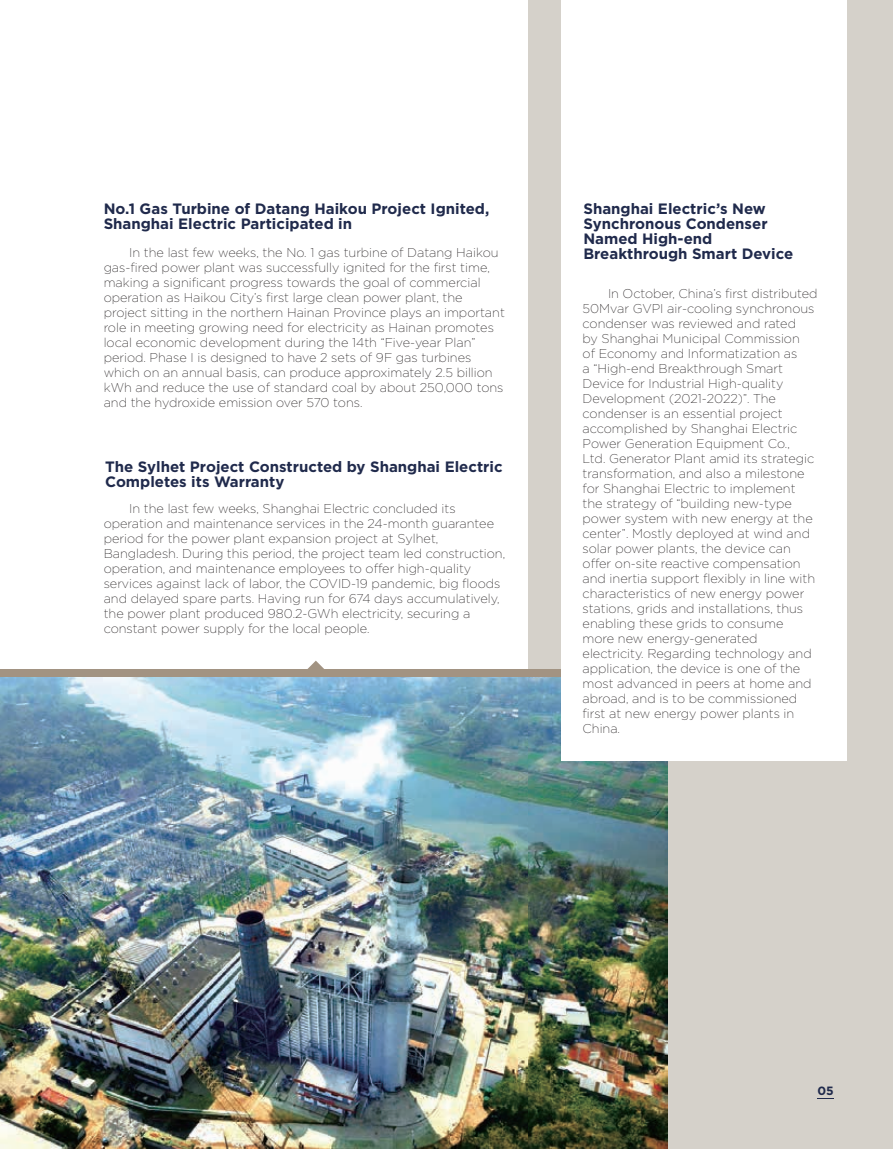
<style>
.page{position:relative;width:893px;height:1149px;background:#fff}
.page>*{position:absolute;margin:0;border:0;box-sizing:border-box;transform-origin:0 0}
.t1{font:700 15px/15px "Gotham";color:#202a4c}
.t2{font:200 12.75px/15px "Gotham";color:#231f20}
.t3{font:700 12px "Gotham";color:#202a4c}
</style>
<div class="page">
<div style="left:0;top:0;width:893px;height:1148px;background:#d5d1ca"></div>
<svg style="left:817px;top:1098px;width:17px;height:1px"></svg>
<div style="left:0;top:0;width:527px;height:1148px;background:#fff"></div>
<div style="left:0;top:669px;width:570px;height:8px;background:#a29382"></div>
<img style="left:0;top:678px;width:668px;height:470px">
<img style="left:0;top:677px;width:570px;height:1px">
<div style="left:561px;top:0;width:285px;height:760px;background:#fff"></div>
<svg style="left:307px;top:660px;width:17px;height:9px"></svg>
<p class="t1" style="left:104px;top:201px;width:387px">No.1 Gas Turbine of Datang Haikou Project Ignited,<br>Shanghai Electric Participated in</p>
<p class="t2" style="left:104px;top:245px;width:403px;text-indent:26px">In the last few weeks, the No. 1 gas turbine of Datang Haikou gas-fired power plant was successfully ignited for the first time, making a significant progress towards the goal of commercial operation as Haikou City’s first large clean power plant, the project sitting in the northern Hainan Province plays an important role in meeting growing need for electricity as Hainan promotes local economic development during the 14th “Five-year Plan” period. Phase I is designed to have 2 sets of 9F gas turbines which on an annual basis, can produce approximately 2.5 billion kWh and reduce the use of standard coal by about 250,000 tons and the hydroxide emission over 570 tons.</p>
<p class="t1" style="left:105px;top:459px;width:399px">The Sylhet Project Constructed by Shanghai Electric<br>Completes its Warranty</p>
<p class="t2" style="left:104px;top:501px;width:403px;text-indent:26px">In the last few weeks, Shanghai Electric concluded its operation and maintenance services in the 24-month guarantee period for the power plant expansion project at Sylhet, Bangladesh. During this period, the project team led construction, operation, and maintenance employees to offer high-quality services against lack of labor, the COVID-19 pandemic, big floods and delayed spare parts. Having run for 674 days accumulatively, the power plant produced 980.2-GWh electricity, securing a constant power supply for the local people.</p>
<p class="t1" style="left:583px;top:201px;width:211px">Shanghai Electric’s New<br>Synchronous Condenser<br>Named High-end<br>Breakthrough Smart Device</p>
<p class="t2" style="left:583px;top:285px;width:236px;text-indent:26px">In October, China’s first distributed 50Mvar GVPI air-cooling synchronous condenser was reviewed and rated<br>by Shanghai Municipal Commission<br>of Economy and Informatization as<br>a “High-end Breakthrough Smart Device for Industrial High-quality Development (2021-2022)”. The condenser is an essential project accomplished by Shanghai Electric Power Generation Equipment Co.,<br>Ltd. Generator Plant amid its strategic transformation, and also a milestone for Shanghai Electric to implement the strategy of “building new-type power system with new energy at the center”. Mostly deployed at wind and solar power plants, the device can offer on-site reactive compensation and inertia support flexibly in line with characteristics of new energy power stations, grids and installations, thus enabling these grids to consume more new energy-generated electricity. Regarding technology and application, the device is one of the most advanced in peers at home and abroad, and is to be commissioned first at new energy power plants in China.</p>
<p class="t3" style="left:818px;top:1082px;width:18px">05</p>
</div>
